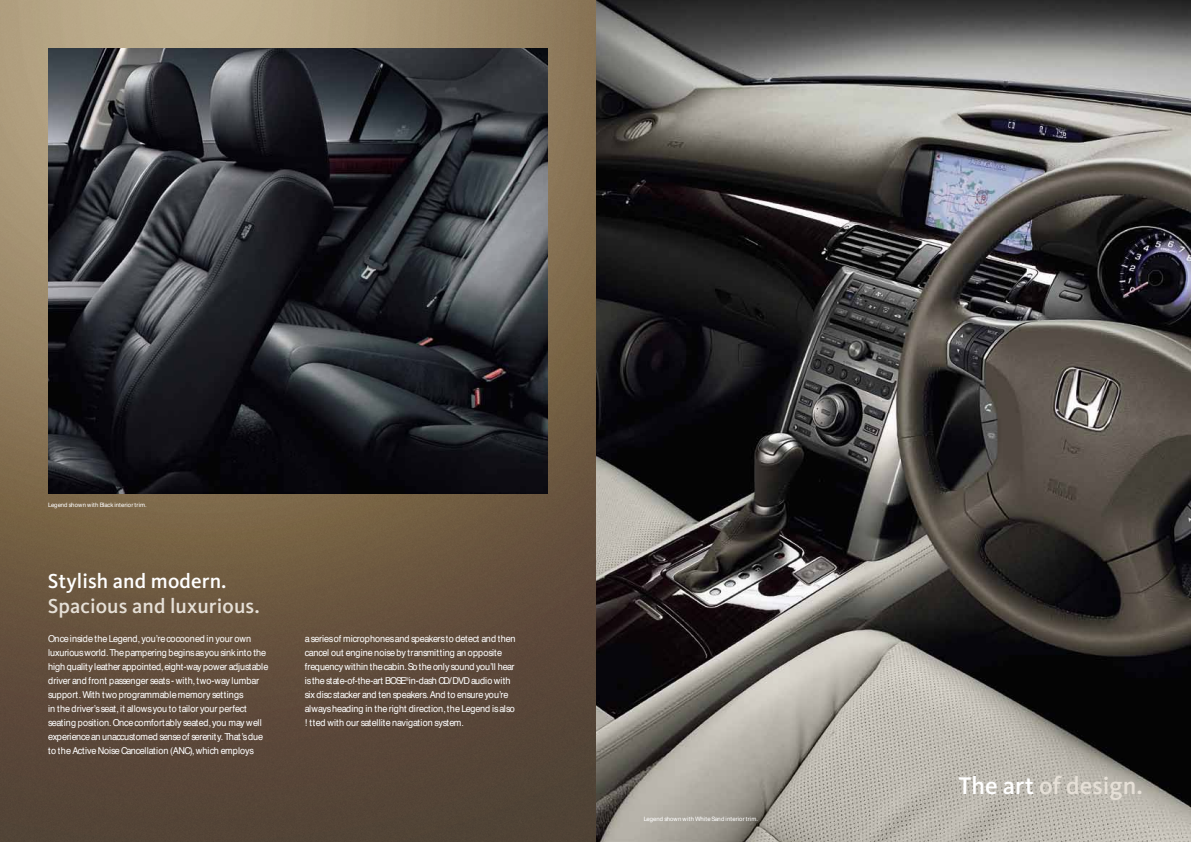
<style>
.page{position:relative;width:1191px;height:842px;background:#fff}
.page>*{position:absolute;margin:0;border:0;box-sizing:border-box;transform-origin:0 0}
.t1{font:500 25px "Kievit";color:#e6e0d7}
.t2{font:500 21px "Kievit";letter-spacing:.005em;color:#e6e0d7}
.t3{font:500 21px "Kievit";letter-spacing:.005em;color:#fff}
.t4{font:9.5px/14px "Helvetica";letter-spacing:-.005em;color:#fff;scale:.96 1}
.t5{font:6px "Helvetica";letter-spacing:.02em;color:#fff}
.s1{color:#fff}
</style>
<div class="page">
<img style="left:595px;top:1px;width:595px;height:841px">
<img style="left:0;top:1px;width:595px;height:841px">
<img style="left:48px;top:48px;width:499px;height:445px">
<p class="t5" style="left:48px;top:503px;width:100px">Legend shown with Black interior trim.</p>
<h2 class="t3" style="left:48px;top:569px;width:180px">Stylish and modern.</h2>
<h2 class="t2" style="left:48px;top:594px;width:213px">Spacious and luxurious.</h2>
<p class="t4" style="left:48px;top:633px;width:231px">Once inside the Legend, you’re cocooned in your own luxurious world. The pampering begins as you sink into the high quality leather appointed, eight-way power adjustable driver and front passenger seats - with, two-way lumbar support. With two programmable memory settings<br>in the driver’s seat, it allows you to tailor your perfect seating position. Once comfortably seated, you may well experience an unaccustomed sense of serenity. That’s due to the Active Noise Cancellation (ANC), which employs</p>
<p class="t4" style="left:305px;top:633px;width:221px">a series of microphones and speakers to detect and then cancel out engine noise by transmitting an opposite frequency within the cabin. So the only sound you’ll hear is the state-of-the-art BOSE<sup>®</sup>in-dash CD/DVD audio with six disc stacker and ten speakers. And to ensure you’re always heading in the right direction, the Legend is also ! tted with our satellite navigation system.</p>
<p class="t5" style="left:643px;top:816px;width:116px">Legend shown with White Sand interior trim.</p>
<h1 class="t1" style="left:958px;top:771px;width:186px"><span class="s1">The art</span> of design.</h1>
</div>
